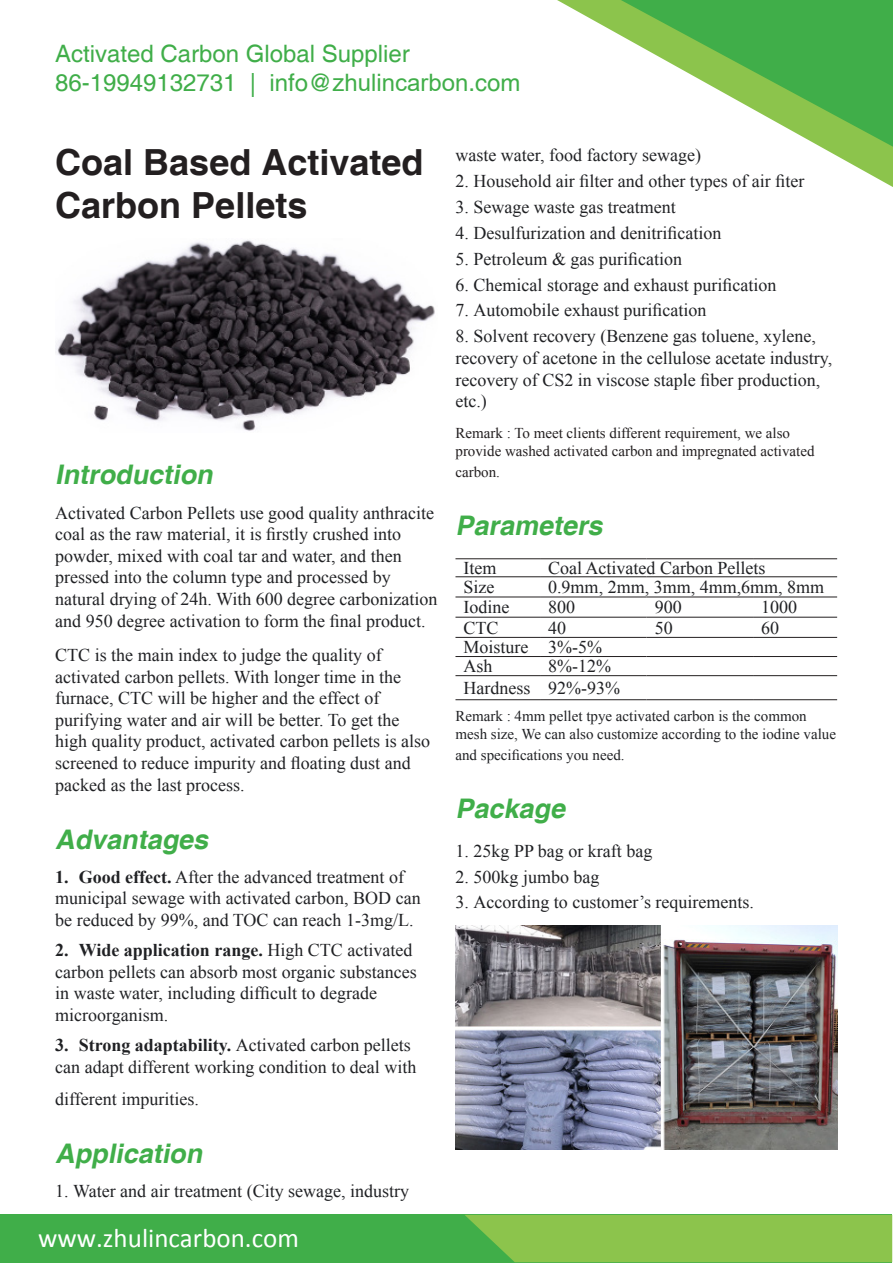
<style>
.page{position:relative;width:893px;height:1263px;background:#fff}
.page>*{position:absolute;margin:0;border:0;box-sizing:border-box;transform-origin:0 0}
.t1{font:700 36px/43.2px "Helvetica";color:#231f20}
.正文{font:italic 700 27px "Helvetica";color:#40ae49}
.t2{font:27px "Calibri";color:#fff}
.t3{font:24px/28.8px "Helvetica";color:#40ae49}
.正文-2{font:18px/21.6px "Times New Roman";color:#202124}
.正文-3{font:15px/18px "Times New Roman";color:#202124}
.正文-4{font:15px/18px "Times New Roman";color:#231f20}
.s1{font-family:"Arial"}
.s2{font-weight:700}
</style>
<div class="page">
<div style="left:1px;top:1214px;width:891px;height:48px;background:#40ae49"></div>
<svg style="left:557px;top:0;width:336px;height:187px"></svg>
<svg style="left:621px;top:0;width:272px;height:147px"></svg>
<div style="left:465px;top:1215px;width:427px;height:47px;background:#8cc44c"></div>
<img style="left:55px;top:240px;width:380px;height:191px">
<hr style="left:455px;top:558px;width:85px;height:1px;background:#231f20">
<hr style="left:540px;top:558px;width:106px;height:1px;background:#231f20">
<hr style="left:646px;top:558px;width:107px;height:1px;background:#231f20">
<hr style="left:753px;top:558px;width:84px;height:1px;background:#231f20">
<hr style="left:455px;top:699px;width:85px;height:1px;background:#231f20">
<hr style="left:540px;top:699px;width:106px;height:1px;background:#231f20">
<hr style="left:646px;top:699px;width:107px;height:1px;background:#231f20">
<hr style="left:753px;top:699px;width:84px;height:1px;background:#231f20">
<hr style="left:455px;top:576px;width:85px;height:1px;background:#231f20">
<hr style="left:540px;top:576px;width:106px;height:1px;background:#231f20">
<hr style="left:646px;top:576px;width:107px;height:1px;background:#231f20">
<hr style="left:753px;top:576px;width:84px;height:1px;background:#231f20">
<hr style="left:455px;top:597px;width:85px;height:1px;background:#231f20">
<hr style="left:540px;top:597px;width:106px;height:1px;background:#231f20">
<hr style="left:646px;top:597px;width:107px;height:1px;background:#231f20">
<hr style="left:753px;top:597px;width:84px;height:1px;background:#231f20">
<hr style="left:455px;top:617px;width:85px;height:1px;background:#231f20">
<hr style="left:540px;top:617px;width:106px;height:1px;background:#231f20">
<hr style="left:646px;top:617px;width:107px;height:1px;background:#231f20">
<hr style="left:753px;top:617px;width:84px;height:1px;background:#231f20">
<hr style="left:455px;top:637px;width:85px;height:1px;background:#231f20">
<hr style="left:540px;top:637px;width:106px;height:1px;background:#231f20">
<hr style="left:646px;top:637px;width:107px;height:1px;background:#231f20">
<hr style="left:753px;top:637px;width:84px;height:1px;background:#231f20">
<hr style="left:455px;top:656px;width:85px;height:1px;background:#231f20">
<hr style="left:540px;top:656px;width:106px;height:1px;background:#231f20">
<hr style="left:646px;top:656px;width:107px;height:1px;background:#231f20">
<hr style="left:753px;top:656px;width:84px;height:1px;background:#231f20">
<hr style="left:455px;top:675px;width:85px;height:1px;background:#231f20">
<hr style="left:540px;top:675px;width:106px;height:1px;background:#231f20">
<hr style="left:646px;top:675px;width:107px;height:1px;background:#231f20">
<hr style="left:753px;top:675px;width:84px;height:1px;background:#231f20">
<img style="left:455px;top:926px;width:383px;height:223px">
<p class="t3" style="left:55px;top:40px;width:467px">Activated Carbon Global Supplier<br>86-19949132731 | info@<span class="s1">zhulincarbon</span>.com</p>
<p class="t1" style="left:55px;top:143px;width:370px">Coal Based Activated<br>Carbon Pellets</p>
<p class="正文" style="left:55px;top:458px;width:165px">Introduction</p>
<p class="正文-2" style="left:55px;top:501px;width:384px">Activated Carbon Pellets use good quality anthracite coal as the raw material, it is firstly crushed into powder, mixed with coal tar and water, and then pressed into the column type and processed by natural drying of 24h. With 600 degree carbonization and 950 degree activation to form the final product.</p>
<p class="正文-2" style="left:55px;top:644px;width:376px">CTC is the main index to judge the quality of activated carbon pellets. With longer time in the furnace, CTC will be higher and the effect of purifying water and air will be better. To get the high quality product, activated carbon pellets is also screened to reduce impurity and floating dust and packed as the last process.</p>
<p class="正文" style="left:55px;top:822px;width:161px">Advantages</p>
<p class="正文-2" style="left:55px;top:866px;width:367px"><span class="s2">1. Good effect.</span> After the advanced treatment of municipal sewage with activated carbon, BOD can be reduced by 99%, and TOC can reach 1-3mg/L.</p>
<p class="正文-2" style="left:55px;top:939px;width:363px"><span class="s2">2. Wide application range.</span> High CTC activated carbon pellets can absorb most organic substances in waste water, including difficult to degrade microorganism.</p>
<p class="正文-2" style="left:55px;top:1034px;width:363px"><span class="s2">3. Strong adaptability.</span> Activated carbon pellets can adapt different working condition to deal with</p>
<p class="正文-2" style="left:55px;top:1088px;width:145px">different impurities.</p>
<p class="正文" style="left:55px;top:1137px;width:155px">Application</p>
<p class="正文-2" style="left:55px;top:1180px;width:355px">1. Water and air treatment (City sewage, industry</p>
<p class="t2" style="left:38px;top:1221px;width:262px">www.zhulincarbon.com</p>
<p class="正文-2" style="left:455px;top:144px;width:247px">waste water, food factory sewage)</p>
<p class="正文-2" style="left:455px;top:170px;width:350px">2. Household air filter and other types of air fiter</p>
<p class="正文-2" style="left:455px;top:196px;width:222px">3. Sewage waste gas treatment</p>
<p class="正文-2" style="left:455px;top:222px;width:267px">4. Desulfurization and denitrification</p>
<p class="正文-2" style="left:455px;top:248px;width:228px">5. Petroleum &amp; gas purification</p>
<p class="正文-2" style="left:455px;top:273px;width:322px">6. Chemical storage and exhaust purification</p>
<p class="正文-2" style="left:455px;top:299px;width:252px">7. Automobile exhaust purification</p>
<p class="正文-2" style="left:455px;top:325px;width:378px">8. Solvent recovery (Benzene gas toluene, xylene, recovery of acetone in the cellulose acetate industry, recovery of CS2 in viscose staple fiber production, etc.)</p>
<p class="正文-4" style="left:455px;top:424px;width:361px">Remark : To meet clients different requirement, we also provide washed activated carbon and impregnated activated</p>
<p class="正文-4" style="left:455px;top:463px;width:46px">carbon.</p>
<p class="正文" style="left:455px;top:509px;width:155px">Parameters</p>
<p class="正文-2" style="left:464px;top:557px;width:34px">Item</p>
<p class="正文-2" style="left:548px;top:557px;width:219px">Coal Activated Carbon Pellets</p>
<p class="正文-2" style="left:464px;top:576px;width:32px">Size</p>
<p class="正文-2" style="left:548px;top:576px;width:278px">0.9mm, 2mm, 3mm, 4mm,6mm, 8mm</p>
<p class="正文-2" style="left:464px;top:596px;width:47px">Iodine</p>
<p class="正文-2" style="left:548px;top:596px;width:28px">800</p>
<p class="正文-2" style="left:655px;top:596px;width:28px">900</p>
<p class="正文-2" style="left:761px;top:596px;width:37px">1000</p>
<p class="正文-2" style="left:464px;top:616px;width:37px">CTC</p>
<p class="正文-2" style="left:548px;top:616px;width:19px">40</p>
<p class="正文-2" style="left:655px;top:616px;width:19px">50</p>
<p class="正文-2" style="left:761px;top:616px;width:19px">60</p>
<p class="正文-2" style="left:464px;top:636px;width:66px">Moisture</p>
<p class="正文-2" style="left:548px;top:636px;width:55px">3%-5%</p>
<p class="正文-2" style="left:464px;top:655px;width:30px">Ash</p>
<p class="正文-2" style="left:548px;top:655px;width:64px">8%-12%</p>
<p class="正文-2" style="left:464px;top:677px;width:68px">Hardness</p>
<p class="正文-2" style="left:548px;top:677px;width:73px">92%-93%</p>
<p class="正文-3" style="left:455px;top:706px;width:382px">Remark : 4mm pellet tpye activated carbon is the common mesh size, We can also customize according to the iodine value</p>
<p class="正文-3" style="left:455px;top:746px;width:171px">and specifications you need.</p>
<p class="正文" style="left:455px;top:792px;width:117px">Package</p>
<p class="正文-2" style="left:455px;top:840px;width:198px">1. 25kg PP bag or kraft bag</p>
<p class="正文-2" style="left:455px;top:865px;width:145px">2. 500kg jumbo bag</p>
<p class="正文-2" style="left:455px;top:891px;width:300px">3. According to customer’s requirements.</p>
</div>
